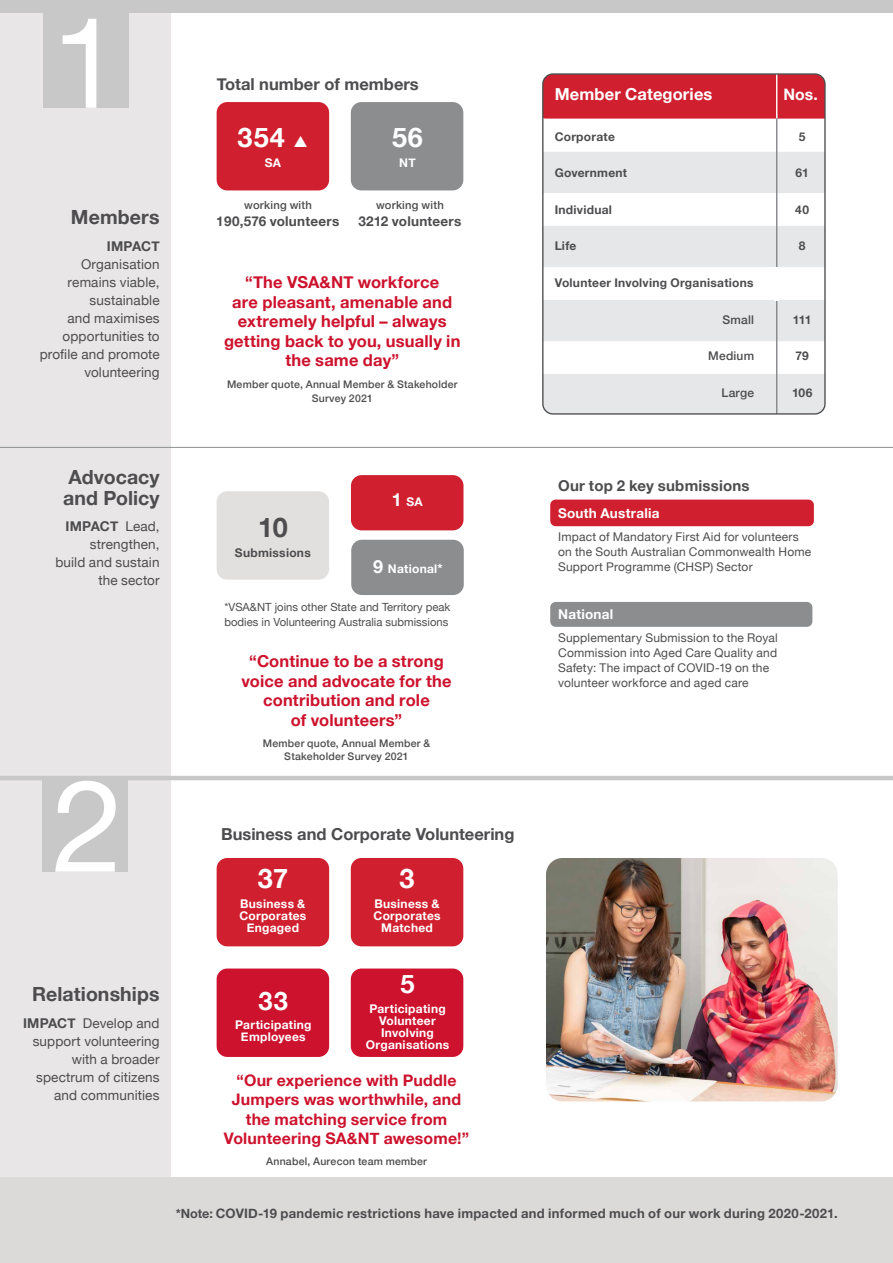
<style>
.page{position:relative;width:893px;height:1263px;background:#fff}
.page>*{position:absolute;margin:0;border:0;box-sizing:border-box;transform-origin:0 0}
.t1{font:700 27px "Helvetica Neue";letter-spacing:.035em;color:#fff}
.t2{font:700 27px "Helvetica Neue";color:#4d4d4f}
.t3{font:700 25.5px "Helvetica Neue";color:#fff}
.t4{font:700 19.5px/20.7px "Helvetica Neue";letter-spacing:.005em;color:#4d4d4f}
.t5{font:700 16.5px/19.5px "Helvetica Neue";letter-spacing:.01em;color:#cd122d;text-align:center}
.t6{font:700 16.5px "Helvetica Neue";color:#4d4d4f}
.t7{font:700 16.5px "Helvetica Neue";letter-spacing:.01em;color:#fff}
.t8{font:700 15.9px/19.5px "Helvetica Neue";letter-spacing:.01em;color:#cd122d;text-align:center}
.t9{font:700 15.75px "Helvetica Neue";color:#fff}
.t10{font:700 15px "Helvetica Neue";letter-spacing:.015em;color:#4d4d4f}
.t11{font:13.5px/18px "Helvetica Neue";letter-spacing:.01em;color:#4d4d4f;text-align:right}
.t12{font:700 13.5px "Helvetica Neue";letter-spacing:.015em;color:#4d4d4f}
.t13{font:700 13.5px "Helvetica Neue";letter-spacing:.02em;color:#fff}
.t14{font:700 13.05px "Helvetica Neue";letter-spacing:.02em;color:#4d4d4f}
.t15{font:12px/15px "Helvetica Neue";letter-spacing:.015em;color:#4d4d4f}
.t16{font:700 12px/12px "Helvetica Neue";letter-spacing:.025em;color:#fff;text-align:center}
.t17{font:700 12px "Helvetica Neue";letter-spacing:.02em;color:#4d4d4f}
.t18{font:500 12px "Helvetica Neue";letter-spacing:.02em;color:#4d4d4f}
.t19{font:11.25px/14.9px "Helvetica Neue";color:#4d4d4f}
.t20{font:500 11.25px "Helvetica Neue";letter-spacing:.02em;color:#4d4d4f}
.t21{font:500 10.5px/12.8px "Helvetica Neue";letter-spacing:.02em;color:#4d4d4f;text-align:center}
.s1{font-weight:700}
.s2{font-size:18px}
.s3{font-size:12.9px}
.s4{font-size:12.6px}
</style>
<div class="page">
<div style="left:544px;top:75px;width:280px;height:44px;background:#d0202f"></div>
<div style="left:544px;top:152px;width:280px;height:41px;background:#e6e7e8"></div>
<div style="left:544px;top:226px;width:280px;height:41px;background:#e6e7e8"></div>
<div style="left:544px;top:300px;width:280px;height:41px;background:#e6e7e8"></div>
<div style="left:544px;top:374px;width:280px;height:39px;background:#e6e7e8"></div>
<hr style="left:776px;top:114px;width:1px;height:300px;background:#808285">
<hr style="left:776px;top:74px;width:1px;height:44px;background:#fff">
<hr style="left:775px;top:267px;width:4px;height:33px;background:#fff">
<div style="left:542px;top:73px;width:284px;height:342px;border:1px solid #4d4d4f;border-radius:10px"></div>
<div style="left:351px;top:858px;width:112px;height:88px;background:#d0202f;border-radius:11px"></div>
<div style="left:217px;top:102px;width:112px;height:88px;background:#d0202f;border-radius:11px"></div>
<div style="left:351px;top:475px;width:112px;height:55px;background:#d0202f;border-radius:11px"></div>
<div style="left:217px;top:491px;width:112px;height:89px;background:#e1e0df;border-radius:11px"></div>
<div style="left:351px;top:102px;width:112px;height:88px;background:#8b8d8e;border-radius:11px"></div>
<div style="left:351px;top:540px;width:113px;height:55px;background:#8b8d8e;border-radius:11px"></div>
<img style="left:546px;top:858px;width:292px;height:243px">
<div style="left:0;top:0;width:170px;height:1263px;background:#e8e6e6"></div>
<div style="left:43px;top:12px;width:86px;height:96px;background:#c9c8c8"></div>
<svg style="left:63px;top:19px;width:33px;height:89px"></svg>
<div style="left:217px;top:858px;width:112px;height:88px;background:#d0202f;border-radius:11px"></div>
<div style="left:217px;top:968px;width:112px;height:89px;background:#cd122d;border-radius:11px"></div>
<div style="left:351px;top:968px;width:112px;height:89px;background:#cd122d;border-radius:11px"></div>
<hr style="left:0;top:447px;width:893px;height:1px;background:#8b8d8e">
<div style="left:550px;top:602px;width:262px;height:25px;background:#8b8d8e;border-radius:5px"></div>
<div style="left:550px;top:500px;width:264px;height:26px;background:#d0202f;border-radius:5px"></div>
<div style="left:0;top:0;width:893px;height:13px;background:#c9c8c8"></div>
<div style="left:0;top:1178px;width:893px;height:85px;background:#dbdad9"></div>
<div style="left:43px;top:776px;width:85px;height:96px;background:#c9c8c8"></div>
<svg style="left:55px;top:781px;width:61px;height:91px"></svg>
<hr style="left:0;top:776px;width:893px;height:4px;background:#c9c8c8">
<h3 class="t4" style="left:71px;top:208px;width:90px">Members</h3>
<p class="t12" style="left:107px;top:235px;width:54px">IMPACT</p>
<p class="t11" style="left:40px;top:256px;width:121px">Organisation remains viable, sustainable<br>and maximises opportunities to profile and promote volunteering</p>
<h3 class="t6" style="left:217px;top:71px;width:203px">Total number of members</h3>
<h1 class="t1" style="left:238px;top:116px;width:49px">354</h1>
<p class="t16" style="left:265px;top:157px;width:18px">SA</p>
<p class="t20" style="left:244px;top:196px;width:69px">working with</p>
<p class="t12" style="left:217px;top:210px;width:124px">190,576 volunteers</p>
<h1 class="t1" style="left:392px;top:116px;width:32px">56</h1>
<p class="t16" style="left:399px;top:157px;width:18px">NT</p>
<p class="t20" style="left:376px;top:196px;width:69px">working with</p>
<p class="t12" style="left:358px;top:210px;width:105px">3212 volunteers</p>
<h3 class="t5" style="left:224px;top:273px;width:238px">“The VSA&amp;NT workforce<br>are pleasant, amenable and extremely helpful – always getting back to you, usually in the same day”</h3>
<p class="t21" style="left:227px;top:377px;width:232px;line-height:13.5px">Member quote, Annual Member &amp; Stakeholder<br>Survey 2021</p>
<h3 class="t7" style="left:555px;top:81px;width:159px">Member Categories</h3>
<h3 class="t9" style="left:783px;top:82px;width:36px">Nos.</h3>
<p class="t17" style="left:555px;top:127px;width:62px">Corporate</p>
<p class="t17" style="left:799px;top:127px;width:8px">5</p>
<p class="t17" style="left:555px;top:163px;width:74px">Government</p>
<p class="t17" style="left:795px;top:163px;width:15px">61</p>
<p class="t17" style="left:555px;top:200px;width:59px">Individual</p>
<p class="t17" style="left:795px;top:200px;width:15px">40</p>
<p class="t17" style="left:555px;top:237px;width:23px">Life</p>
<p class="t17" style="left:799px;top:237px;width:8px">8</p>
<p class="t17" style="left:555px;top:273px;width:201px">Volunteer Involving Organisations</p>
<p class="t18" style="left:723px;top:310px;width:33px">Small</p>
<p class="t17" style="left:793px;top:310px;width:20px">111</p>
<p class="t18" style="left:708px;top:346px;width:47px">Medium</p>
<p class="t17" style="left:795px;top:347px;width:15px">79</p>
<p class="t18" style="left:721px;top:383px;width:34px">Large</p>
<p class="t17" style="left:792px;top:383px;width:22px">106</p>
<h3 class="t4" style="left:63px;top:467px;width:98px">Advocacy and Policy</h3>
<p class="t11" style="left:55px;top:518px;width:106px"><span class="s1">IMPACT</span> Lead, strengthen,<br>build and sustain the sector</p>
<h1 class="t2" style="left:258px;top:506px;width:31px">10</h1>
<p class="t17" style="left:235px;top:543px;width:77px">Submissions</p>
<p class="t16" style="left:392px;top:496px;width:32px"><span class="s2">1</span> SA</p>
<p class="t16" style="left:373px;top:563px;width:71px"><span class="s2">9</span> National<span class="s3">*</span></p>
<p class="t19" style="left:225px;top:600px;width:227px">*VSA&amp;NT joins other State and Territory peak bodies in Volunteering Australia submissions</p>
<h3 class="t5" style="left:242px;top:652px;width:212px">“Continue to be a strong voice and advocate for the contribution and role<br>of volunteers”</h3>
<p class="t21" style="left:263px;top:736px;width:169px">Member quote, Annual Member &amp;<br>Stakeholder Survey 2021</p>
<p class="t10" style="left:558px;top:473px;width:193px">Our top 2 key submissions</p>
<p class="t13" style="left:558px;top:503px;width:103px">South Australia</p>
<p class="t15" style="left:558px;top:530px;width:255px">Impact of Mandatory First Aid for volunteers on the South Australian Commonwealth Home<br>Support Programme (CHSP) Sector</p>
<p class="t13" style="left:558px;top:604px;width:57px">National</p>
<p class="t15" style="left:558px;top:631px;width:221px">Supplementary Submission to the Royal Commission into Aged Care Quality and Safety: The impact of COVID-19 on the volunteer workforce and aged care</p>
<h3 class="t6" style="left:221px;top:821px;width:295px">Business and Corporate Volunteering</h3>
<h1 class="t1" style="left:258px;top:857px;width:32px">37</h1>
<p class="t16" style="left:239px;top:898px;width:69px">Business &amp;<br>Corporates<br>Engaged</p>
<h1 class="t1" style="left:400px;top:857px;width:17px">3</h1>
<p class="t16" style="left:374px;top:898px;width:69px">Business &amp;<br>Corporates<br>Matched</p>
<h3 class="t4" style="left:32px;top:984px;width:129px">Relationships</h3>
<p class="t11" style="left:23px;top:1015px;width:138px"><span class="s1">IMPACT</span> Develop and support volunteering with a broader spectrum of citizens and communities</p>
<h2 class="t3" style="left:259px;top:981px;width:31px">33</h2>
<p class="t16" style="left:235px;top:1019px;width:78px">Participating<br>Employees</p>
<h2 class="t3" style="left:400px;top:964px;width:16px">5</h2>
<p class="t16" style="left:366px;top:1003px;width:85px">Participating<br>Volunteer<br>Involving<br>Organisations</p>
<h3 class="t8" style="left:224px;top:1071px;width:247px">“Our experience with Puddle<br>Jumpers was worthwhile, and the matching service from<br>Volunteering SA&amp;NT awesome!”</h3>
<p class="t21" style="left:266px;top:1154px;width:162px">Annabel, Aurecon team member</p>
<p class="t14" style="left:176px;top:1203px;width:663px"><span class="s4">*Note:</span> COVID-19 pandemic restrictions have impacted and informed much of our work during 2020-2021.</p>
</div>
